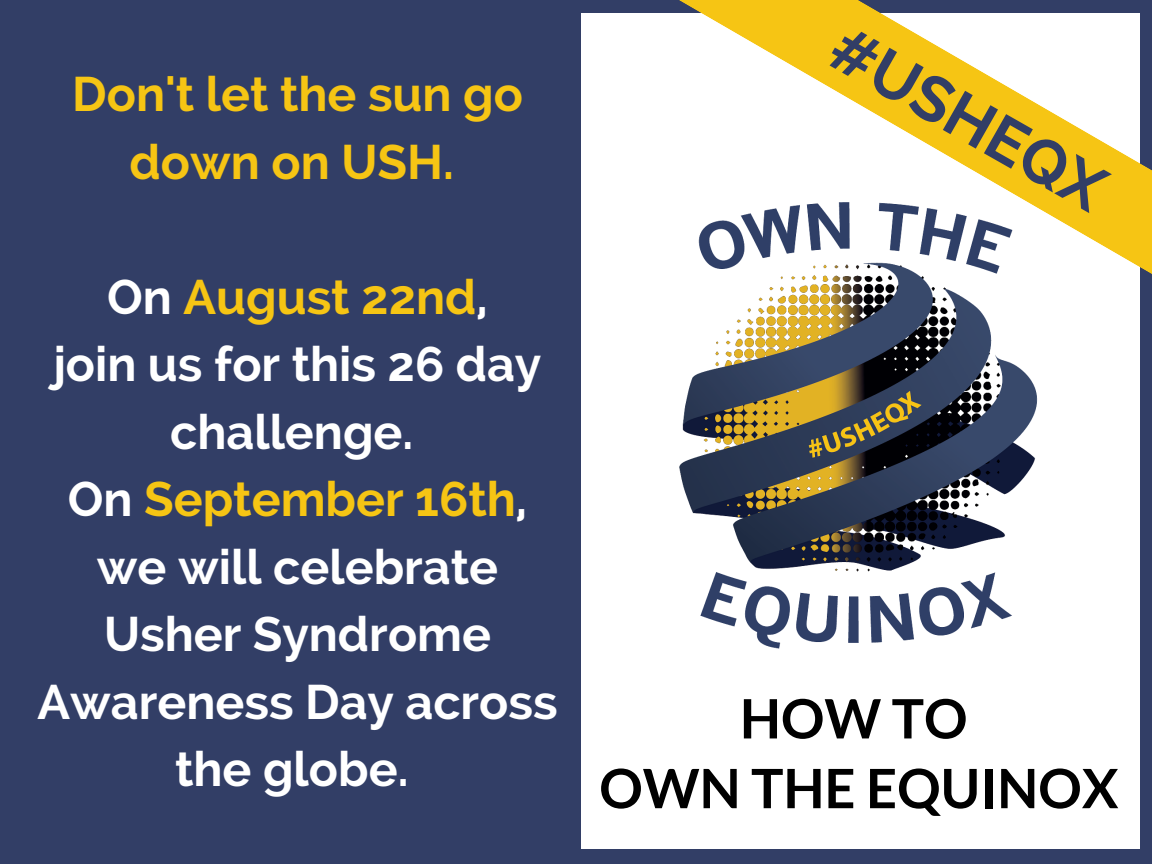
<style>
.page{position:relative;width:1152px;height:864px;background:#323e66}
.page>*{position:absolute;margin:0;border:0;box-sizing:border-box;transform-origin:0 0}
.t1{font:700 63.45px "Raleway";color:#323e66}
.t2{font:700 54.3px/69.8px "Lato";color:#000;text-align:center}
.t3{font:700 48.3px/67.5px "Raleway";color:#fff;text-align:center}
.t4{font:700 48.3px/67.5px "Raleway";color:#f6c514;text-align:center}
.s1{color:#f6c514}
</style>
<div class="page">
<div style="left:11px;top:14px;width:1129px;height:835px;background:#fff"></div>
<svg style="left:679px;top:0;width:461px;height:87px"></svg>
<img style="left:580px;top:87px;width:572px;height:661px">
<div style="left:11px;top:14px;width:569px;height:837px;background:#323e66"></div>
<p class="t4" style="left:72px;top:61px;width:452px">Don't let the sun go down on USH.</p>
<p class="t3" style="left:38px;top:263px;width:521px">On <span class="s1">August 22nd</span>,<br>join us for this 26 day challenge.<br>On <span class="s1">September 16th</span>, we will celebrate<br>Usher Syndrome<br>Awareness Day across the globe.</p>
<h1 class="t1" style="left:854px;top:10px;width:307px;rotate:30deg">#USHEQX</h1>
<p class="t2" style="left:599px;top:683px;width:521px">HOW TO<br>OWN THE EQUINOX</p>
</div>
